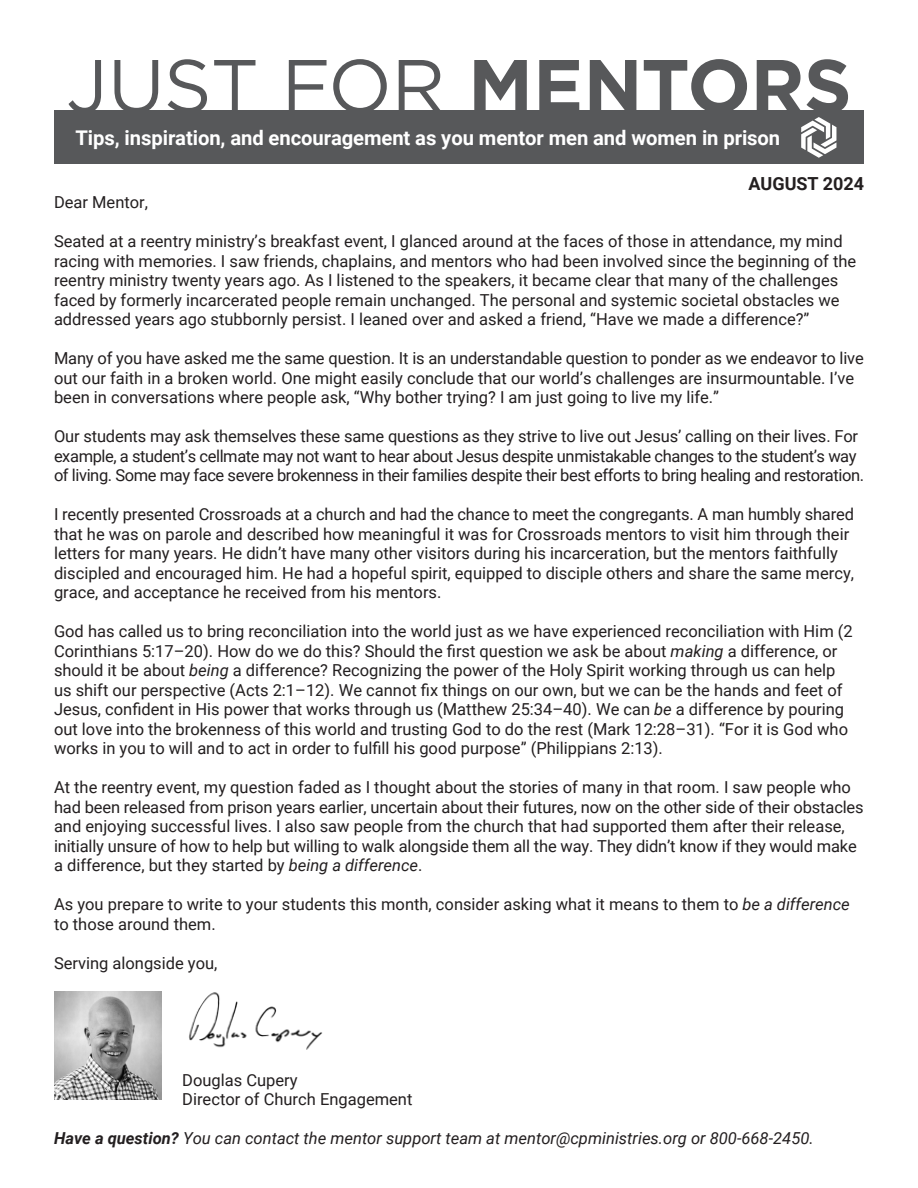
<style>
.page{position:relative;width:918px;height:1188px;background:#fff}
.page>*{position:absolute;margin:0;border:0;box-sizing:border-box;transform-origin:0 0}
.t1{font:75px "Gotham";letter-spacing:-.01em;color:#57585a}
.t2{font:700 20.25px "Roboto";letter-spacing:-.005em;color:#fff}
.t3{font:700 18px "Roboto";color:#231f20}
.t4{font:16.5px/19.5px "Roboto";color:#231f20}
.t5{font:16.5px/19.5px "Roboto";letter-spacing:-.025em;color:#231f20}
.t6{font:italic 16.5px "Roboto";color:#231f20}
.s1{font-weight:700}
.s2{font-style:italic}
</style>
<div class="page">
<div style="left:54px;top:110px;width:810px;height:54px;background:#57585a"></div>
<svg style="left:801px;top:117px;width:35px;height:41px"></svg>
<img style="left:189px;top:992px;width:134px;height:58px">
<img style="left:54px;top:992px;width:108px;height:108px">
<p class="t1" style="left:66px;top:38px;width:787px">JUST FOR <span class="s1">MENTORS</span></p>
<p class="t2" style="left:76px;top:124px;width:706px">Tips, inspiration, and encouragement as you mentor men and women in prison</p>
<p class="t3" style="left:749px;top:171px;width:117px">AUGUST 2024</p>
<p class="t4" style="left:54px;top:192px;width:96px">Dear Mentor,</p>
<p class="t4" style="left:54px;top:231px;width:804px">Seated at a reentry ministry’s breakfast event, I glanced around at the faces of those in attendance, my mind racing with memories. I saw friends, chaplains, and mentors who had been involved since the beginning of the reentry ministry twenty years ago. As I listened to the speakers, it became clear that many of the challenges faced by formerly incarcerated people remain unchanged. The personal and systemic societal obstacles we addressed years ago stubbornly persist. I leaned over and asked a friend, “Have we made a difference?”</p>
<p class="t4" style="left:54px;top:348px;width:811px">Many of you have asked me the same question. It is an understandable question to ponder as we endeavor to live out our faith in a broken world. One might easily conclude that our world’s challenges are insurmountable. I’ve been in conversations where people ask, “Why bother trying? I am just going to live my life.”</p>
<p class="t5" style="left:54px;top:426px;width:812px">Our students may ask themselves these same questions as they strive to live out Jesus’ calling on their lives. For example, a student’s cellmate may not want to hear about Jesus despite unmistakable changes to the student’s way of living. Some may face severe brokenness in their families despite their best efforts to bring healing and restoration.</p>
<p class="t4" style="left:54px;top:504px;width:802px">I recently presented Crossroads at a church and had the chance to meet the congregants. A man humbly shared that he was on parole and described how meaningful it was for Crossroads mentors to visit him through their letters for many years. He didn’t have many other visitors during his incarceration, but the mentors faithfully discipled and encouraged him. He had a hopeful spirit, equipped to disciple others and share the same mercy, grace, and acceptance he received from his mentors.</p>
<p class="t4" style="left:54px;top:621px;width:800px">God has called us to bring reconciliation into the world just as we have experienced reconciliation with Him (2<br>Corinthians 5:17–20). How do we do this? Should the first question we ask be about <span class="s2">making</span> a difference, or should it be about <span class="s2">being</span> a difference? Recognizing the power of the Holy Spirit working through us can help us shift our perspective (Acts 2:1–12). We cannot fix things on our own, but we can be the hands and feet of Jesus, confident in His power that works through us (Matthew 25:34–40). We can <span class="s2">be</span> a difference by pouring out love into the brokenness of this world and trusting God to do the rest (Mark 12:28–31). “For it is God who works in you to will and to act in order to fulfill his good purpose” (Philippians 2:13).</p>
<p class="t4" style="left:54px;top:777px;width:811px">At the reentry event, my question faded as I thought about the stories of many in that room. I saw people who had been released from prison years earlier, uncertain about their futures, now on the other side of their obstacles and enjoying successful lives. I also saw people from the church that had supported them after their release, initially unsure of how to help but willing to walk alongside them all the way. They didn’t know if they would make a difference, but they started by <span class="s2">being a difference</span>.</p>
<p class="t4" style="left:54px;top:894px;width:797px">As you prepare to write to your students this month, consider asking what it means to them to <span class="s2">be a difference </span>to those around them.</p>
<p class="t4" style="left:54px;top:952px;width:165px">Serving alongside you,</p>
<p class="t4" style="left:182px;top:1069px;width:117px">Douglas Cupery</p>
<p class="t4" style="left:182px;top:1089px;width:232px">Director of Church Engagement</p>
<p class="t6" style="left:54px;top:1127px;width:761px"><span class="s1">Have a question?</span> You can contact the mentor support team at mentor@cpministries.org or 800-668-2450.</p>
</div>
